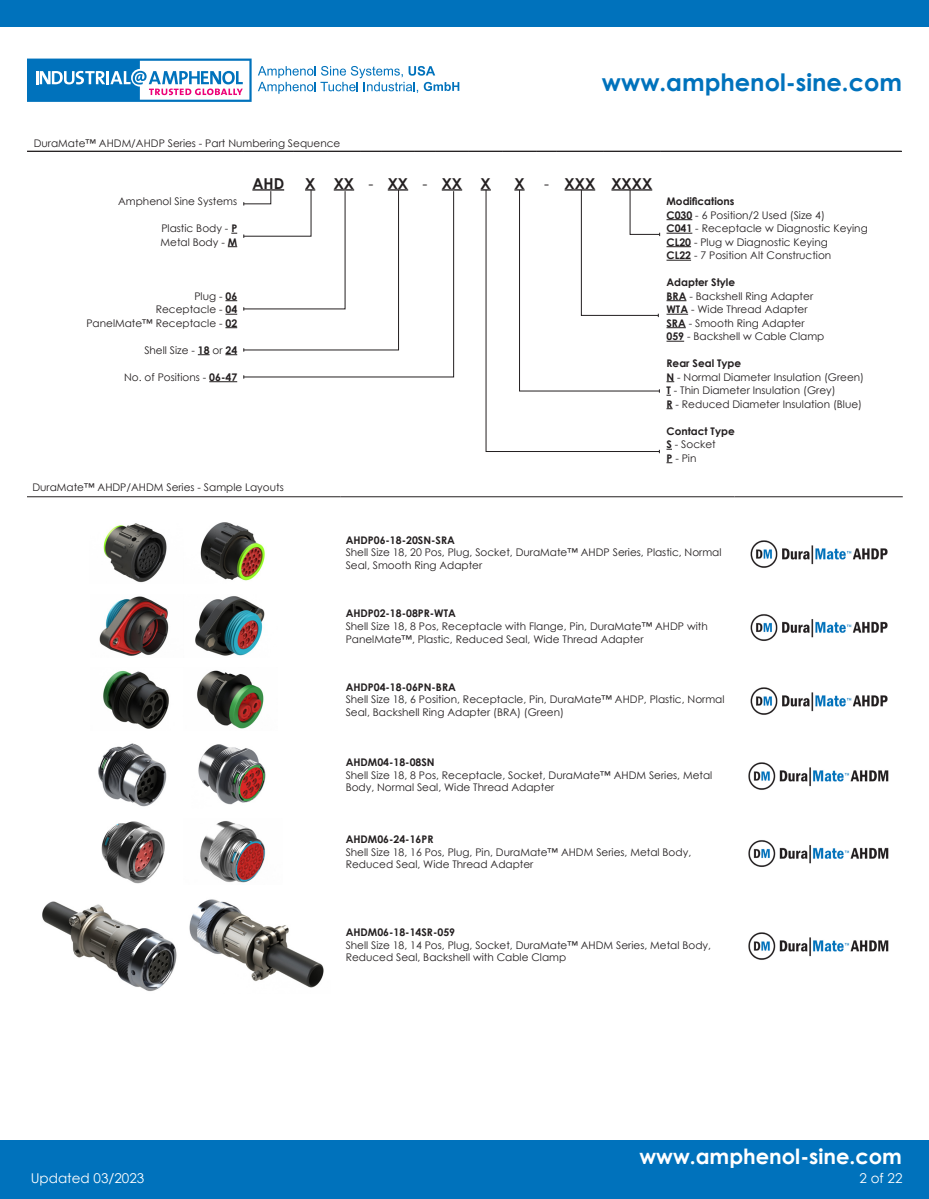
<style>
.page{position:relative;width:929px;height:1199px;background:#fff}
.page>*{position:absolute;margin:0;border:0;box-sizing:border-box;transform-origin:0 0}
.t1{font:700 24px "Century Gothic";color:#0072bc}
.t2{font:700 21px "Century Gothic";color:#fff}
.t3{font:700 15px "Century Gothic";color:#231f20}
.t4{font:15px "Century Gothic";color:#231f20}
.t5{font:13.5px "Century Gothic";color:#fff}
.t6{font:10.5px/12.6px "Century Gothic";color:#231f20}
.t7{font:700 10.5px "Century Gothic";color:#231f20}
.s1{font-weight:700}
</style>
<div class="page">
<div style="left:0;top:1140px;width:929px;height:59px;background:#0072bc"></div>
<div style="left:0;top:0;width:929px;height:27px;background:#0072bc"></div>
<svg style="left:27px;top:59px;width:225px;height:43px"></svg>
<svg style="left:258px;top:66px;width:201px;height:28px"></svg>
<hr style="left:660px;top:151px;width:242px;height:1px;background:#231f20">
<hr style="left:442px;top:189px;width:20px;height:2px;background:#231f20">
<svg style="left:666px;top:219px;width:26px;height:1px"></svg>
<svg style="left:666px;top:233px;width:26px;height:1px"></svg>
<svg style="left:666px;top:246px;width:25px;height:1px"></svg>
<svg style="left:666px;top:260px;width:25px;height:1px"></svg>
<svg style="left:225px;top:300px;width:12px;height:1px"></svg>
<svg style="left:666px;top:300px;width:20px;height:1px"></svg>
<svg style="left:225px;top:314px;width:12px;height:1px"></svg>
<svg style="left:666px;top:314px;width:22px;height:1px"></svg>
<svg style="left:225px;top:327px;width:12px;height:1px"></svg>
<svg style="left:666px;top:327px;width:20px;height:1px"></svg>
<svg style="left:666px;top:341px;width:18px;height:1px"></svg>
<svg style="left:198px;top:354px;width:12px;height:1px"></svg>
<svg style="left:225px;top:354px;width:12px;height:1px"></svg>
<svg style="left:209px;top:381px;width:28px;height:1px"></svg>
<svg style="left:485px;top:189px;width:175px;height:263px"></svg>
<svg style="left:243px;top:189px;width:211px;height:190px"></svg>
<hr style="left:27px;top:496px;width:313px;height:1px;background:#231f20">
<hr style="left:340px;top:496px;width:394px;height:1px;background:#231f20">
<hr style="left:734px;top:496px;width:169px;height:1px;background:#231f20">
<img style="left:103px;top:522px;width:162px;height:61px">
<img style="left:750px;top:540px;width:138px;height:28px">
<img style="left:99px;top:596px;width:166px;height:60px">
<img style="left:750px;top:614px;width:138px;height:27px">
<img style="left:103px;top:670px;width:161px;height:59px">
<img style="left:750px;top:687px;width:138px;height:28px">
<img style="left:98px;top:743px;width:168px;height:64px">
<img style="left:748px;top:762px;width:141px;height:28px">
<img style="left:101px;top:821px;width:165px;height:63px">
<img style="left:748px;top:840px;width:141px;height:27px">
<img style="left:42px;top:899px;width:282px;height:92px">
<img style="left:748px;top:932px;width:141px;height:28px">
<hr style="left:27px;top:151px;width:874px;height:1px;background:#231f20">
<p class="t6" style="left:34px;top:137px;width:308px">DuraMate™ AHDM/AHDP Series - Part Numbering Sequence</p>
<h1 class="t1" style="left:602px;top:64px;width:301px">www.amphenol-sine.com</h1>
<p class="t3" style="left:252px;top:172px;width:33px">AHD</p>
<p class="t3" style="left:305px;top:172px;width:12px">X</p>
<p class="t3" style="left:334px;top:172px;width:22px">XX</p>
<p class="t4" style="left:368px;top:173px;width:6px">-</p>
<p class="t3" style="left:388px;top:172px;width:22px">XX</p>
<p class="t4" style="left:422px;top:173px;width:6px">-</p>
<p class="t3" style="left:442px;top:172px;width:22px">XX</p>
<p class="t3" style="left:481px;top:172px;width:12px">X</p>
<p class="t3" style="left:514px;top:172px;width:12px">X</p>
<p class="t4" style="left:544px;top:173px;width:6px">-</p>
<p class="t3" style="left:564px;top:172px;width:32px">XXX</p>
<p class="t3" style="left:611px;top:172px;width:42px">XXXX</p>
<p class="t6" style="left:118px;top:195px;width:121px">Amphenol Sine Systems</p>
<p class="t7" style="left:666px;top:193px;width:70px">Modifications</p>
<p class="t6" style="left:666px;top:208px;width:160px"><span class="s1">C030</span> - 6 Position/2 Used (Size 4)</p>
<p class="t6" style="left:161px;top:222px;width:77px">Plastic Body - <span class="s1">P</span></p>
<p class="t6" style="left:666px;top:222px;width:203px"><span class="s1">C041</span> - Receptacle w Diagnostic Keying</p>
<p class="t6" style="left:160px;top:235px;width:78px">Metal Body - <span class="s1">M</span></p>
<p class="t6" style="left:666px;top:235px;width:163px"><span class="s1">CL20</span> - Plug w Diagnostic Keying</p>
<p class="t6" style="left:666px;top:249px;width:166px"><span class="s1">CL22</span> - 7 Position Alt Construction</p>
<p class="t7" style="left:666px;top:274px;width:70px">Adapter Style</p>
<p class="t6" style="left:194px;top:289px;width:44px">Plug - <span class="s1">06</span></p>
<p class="t6" style="left:666px;top:289px;width:148px"><span class="s1">BRA</span> - Backshell Ring Adapter</p>
<p class="t6" style="left:156px;top:303px;width:83px">Receptacle - <span class="s1">04</span></p>
<p class="t6" style="left:666px;top:303px;width:143px"><span class="s1">WTA</span> - Wide Thread Adapter</p>
<p class="t6" style="left:86px;top:316px;width:152px">PanelMate™ Receptacle - <span class="s1">02</span></p>
<p class="t6" style="left:666px;top:316px;width:140px"><span class="s1">SRA</span> - Smooth Ring Adapter</p>
<p class="t6" style="left:666px;top:330px;width:159px"><span class="s1">059</span> - Backshell w Cable Clamp</p>
<p class="t6" style="left:144px;top:343px;width:94px">Shell Size - <span class="s1">18</span> or <span class="s1">24</span></p>
<p class="t7" style="left:666px;top:355px;width:76px">Rear Seal Type</p>
<p class="t6" style="left:124px;top:370px;width:115px">No. of Positions - <span class="s1">06-47</span></p>
<p class="t6" style="left:666px;top:370px;width:199px"><span class="s1">N</span> - Normal Diameter Insulation (Green)</p>
<p class="t6" style="left:666px;top:384px;width:171px"><span class="s1">T</span> - Thin Diameter Insulation (Grey)</p>
<p class="t6" style="left:666px;top:397px;width:197px"><span class="s1">R</span> - Reduced Diameter Insulation (Blue)</p>
<p class="t7" style="left:666px;top:423px;width:70px">Contact Type</p>
<p class="t6" style="left:666px;top:438px;width:51px"><span class="s1">S</span> - Socket</p>
<p class="t6" style="left:666px;top:451px;width:31px"><span class="s1">P</span> - Pin</p>
<p class="t6" style="left:32px;top:481px;width:253px">DuraMate™ AHDP/AHDM Series - Sample Layouts</p>
<p class="t7" style="left:346px;top:532px;width:111px">AHDP06-18-20SN-SRA</p>
<p class="t6" style="left:346px;top:546px;width:377px">Shell Size 18, 20 Pos, Plug, Socket, DuraMate™ AHDP Series, Plastic, Normal<br>Seal, Smooth Ring Adapter</p>
<p class="t7" style="left:346px;top:605px;width:112px">AHDP02-18-08PR-WTA</p>
<p class="t6" style="left:346px;top:620px;width:364px">Shell Size 18, 8 Pos, Receptacle with Flange, Pin, DuraMate™ AHDP with<br>PanelMate™, Plastic, Reduced Seal, Wide Thread Adapter</p>
<p class="t7" style="left:346px;top:679px;width:112px">AHDP04-18-06PN-BRA</p>
<p class="t6" style="left:346px;top:693px;width:380px">Shell Size 18, 6 Position, Receptacle, Pin, DuraMate™ AHDP, Plastic, Normal<br>Seal, Backshell Ring Adapter (BRA) (Green)</p>
<p class="t7" style="left:346px;top:754px;width:91px">AHDM04-18-08SN</p>
<p class="t6" style="left:346px;top:768px;width:368px">Shell Size 18, 8 Pos, Receptacle, Socket, DuraMate™ AHDM Series, Metal<br>Body, Normal Seal, Wide Thread Adapter</p>
<p class="t7" style="left:346px;top:831px;width:89px">AHDM06-24-16PR</p>
<p class="t6" style="left:346px;top:845px;width:347px">Shell Size 18, 16 Pos, Plug, Pin, DuraMate™ AHDM Series, Metal Body,<br>Reduced Seal, Wide Thread Adapter</p>
<p class="t7" style="left:346px;top:924px;width:111px">AHDM06-18-14SR-059</p>
<p class="t6" style="left:346px;top:938px;width:367px">Shell Size 18, 14 Pos, Plug, Socket, DuraMate™ AHDM Series, Metal Body,<br>Reduced Seal, Backshell with Cable Clamp</p>
<h2 class="t2" style="left:639px;top:1140px;width:264px">www.amphenol-sine.com</h2>
<p class="t5" style="left:31px;top:1168px;width:115px">Updated 03/2023</p>
<p class="t5" style="left:859px;top:1168px;width:44px">2 of 22</p>
</div>
